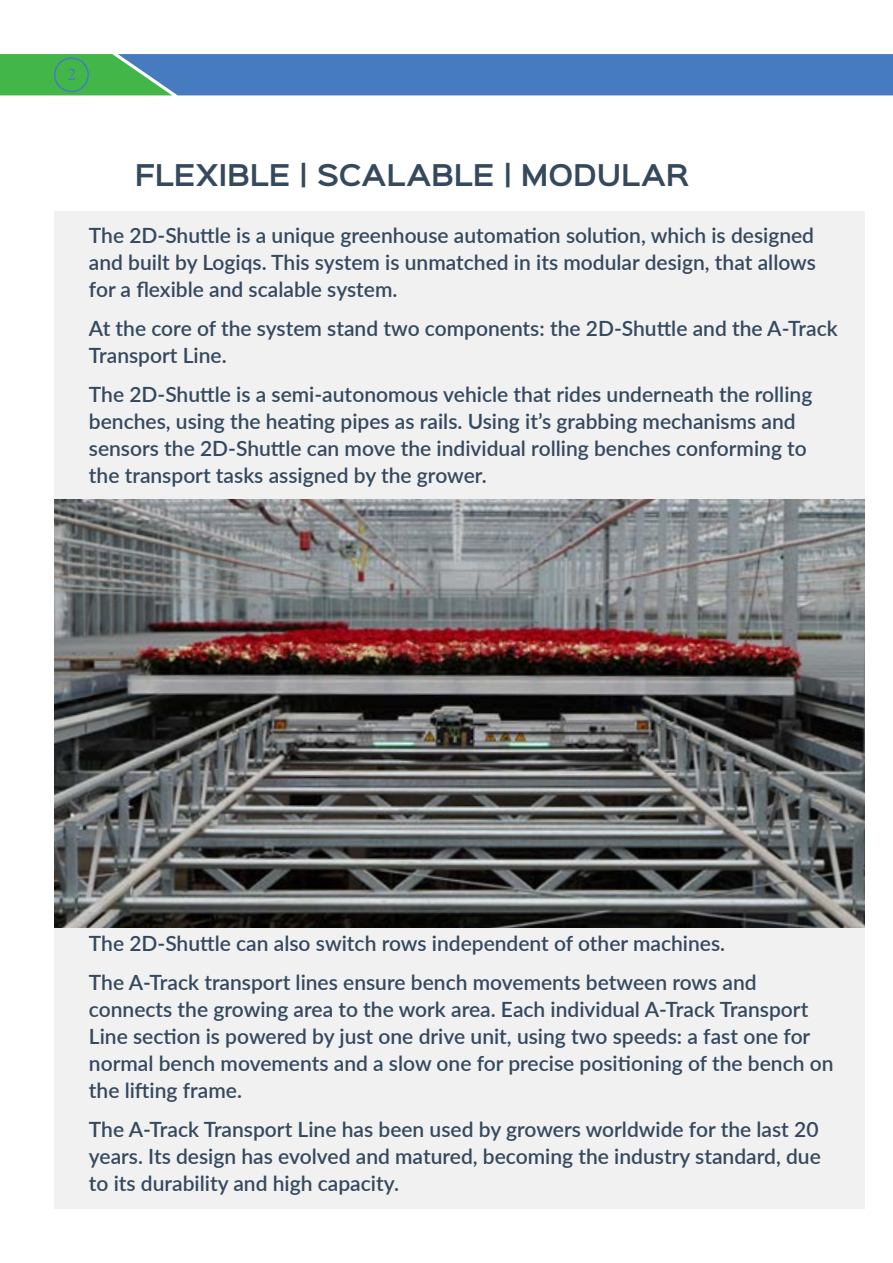
<style>
.page{position:relative;width:893px;height:1263px;background:#fff}
.page>*{position:absolute;margin:0;border:0;box-sizing:border-box;transform-origin:0 0}
.t1{font:600 27px "Sinkin Sans 600";color:#35495e}
.t2{font:600 21px/27px "Lato";color:#35495e}
.t3{font:18px "Minion Pro";color:#467cbf}
</style>
<div class="page">
<svg style="left:0;top:54px;width:893px;height:41px;background:#4685ad"></svg>
<div style="left:54px;top:57px;width:35px;height:35px;border:2px solid #467cbf;border-radius:50%"></div>
<div style="left:54px;top:211px;width:811px;height:998px;background:#f1f1f2"></div>
<img style="left:54px;top:499px;width:811px;height:428px">
<p class="t3" style="left:68px;top:62px;width:10px">2</p>
<p class="t1" style="left:135px;top:152px;width:556px">FLEXIBLE | SCALABLE | MODULAR</p>
<p class="t2" style="left:89px;top:221px;width:729px;text-align:justify">The 2D-Shuttle is a unique greenhouse automation solution, which is designed and built by Logiqs. This system is unmatched in its modular design, that allows for a flexible and scalable system.</p>
<p class="t2" style="left:89px;top:314px;width:750px">At the core of the system stand two components: the 2D-Shuttle and the A-Track<br>Transport Line.</p>
<p class="t2" style="left:89px;top:380px;width:725px">The 2D-Shuttle is a semi-autonomous vehicle that rides underneath the rolling benches, using the heating pipes as rails. Using it’s grabbing mechanisms and sensors the 2D-Shuttle can move the individual rolling benches conforming to the transport tasks assigned by the grower.</p>
<p class="t2" style="left:89px;top:923px;width:669px;line-height:39px">The 2D-Shuttle can also switch rows independent of other machines.<br>The A-Track transport lines ensure bench movements between rows and</p>
<p class="t2" style="left:89px;top:995px;width:746px">connects the growing area to the work area. Each individual A-Track Transport Line section is powered by just one drive unit, using two speeds: a fast one for normal bench movements and a slow one for precise positioning of the bench on the lifting frame.</p>
<p class="t2" style="left:89px;top:1115px;width:733px;text-align:justify">The A-Track Transport Line has been used by growers worldwide for the last 20 years. Its design has evolved and matured, becoming the industry standard, due to its durability and high capacity.</p>
</div>
